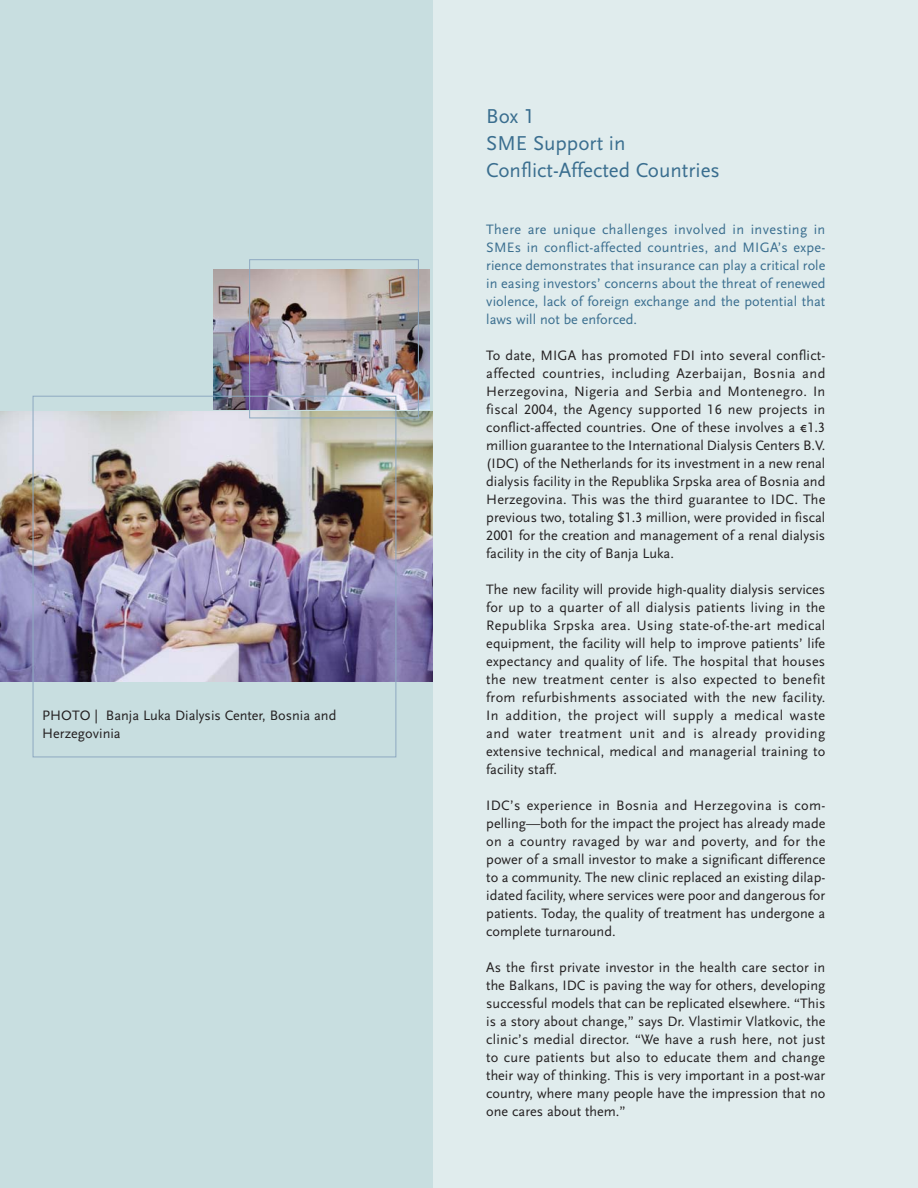
<style>
.page{position:relative;width:918px;height:1188px;background:#e0eced}
.page>*{position:absolute;margin:0;border:0;box-sizing:border-box;transform-origin:0 0}
.t1{font:21px/27px "Scala Sans LF";color:#3a6e8f}
.t2{font:14.25px/18px "Scala Sans LF";color:#231f20;text-align:justify}
.t3{font:14.25px/18px "Scala Sans LF";letter-spacing:.005em;color:#3a6e8f;text-align:justify}
.s1{font-family:"Scala Sans Expert"}
</style>
<div class="page">
<div style="left:0;top:0;width:432px;height:1188px;background:#c8dee0"></div>
<img style="left:419px;top:270px;width:10px;height:139px">
<img style="left:0;top:411px;width:432px;height:270px">
<img style="left:32px;top:259px;width:387px;height:499px">
<p class="t2" style="left:42px;top:707px;width:296px">PHOTO | Banja Luka Dialysis Center, Bosnia and<br>Herzegovinia</p>
<h1 class="t1" style="left:486px;top:105px;width:235px">Box 1<br>SME Support in<br>Conflict-Affected Countries</h1>
<p class="t3" style="left:486px;top:221px;width:341px">There are unique challenges involved in investing in SMEs in conflict-affected countries, and MIGA’s expe&shy;rience demonstrates that insurance can play a critical role in easing investors’ concerns about the threat of renewed violence, lack of foreign exchange and the potential that laws will not be enforced.</p>
<p class="t2" style="left:486px;top:347px;width:341px">To date, MIGA has promoted FDI into several conflict&shy;affected countries, including Azerbaijan, Bosnia and Herzegovina, Nigeria and Serbia and Montenegro. In fiscal 2004, the Agency supported 16 new projects in conflict-affected countries. One of these involves a <span class="s1">e</span>1.3 million guarantee to the International Dialysis Centers B.V. (IDC) of the Netherlands for its investment in a new renal dialysis facility in the Republika Srpska area of Bosnia and Herzegovina. This was the third guarantee to IDC. The previous two, totaling $1.3 million, were provided in fiscal 2001 for the creation and management of a renal dialysis facility in the city of Banja Luka.</p>
<p class="t2" style="left:486px;top:581px;width:341px">The new facility will provide high-quality dialysis services for up to a quarter of all dialysis patients living in the Republika Srpska area. Using state-of-the-art medical equipment, the facility will help to improve patients’ life expectancy and quality of life. The hospital that houses the new treatment center is also expected to benefit from refurbishments associated with the new facility.<br>In addition, the project will supply a medical waste and water treatment unit and is already providing extensive technical, medical and managerial training to facility staff.</p>
<p class="t2" style="left:486px;top:797px;width:341px">IDC’s experience in Bosnia and Herzegovina is com&shy;pelling—both for the impact the project has already made on a country ravaged by war and poverty, and for the power of a small investor to make a significant difference to a community. The new clinic replaced an existing dilap&shy;idated facility, where services were poor and dangerous for patients. Today, the quality of treatment has undergone a complete turnaround.</p>
<p class="t2" style="left:486px;top:959px;width:341px">As the first private investor in the health care sector in the Balkans, IDC is paving the way for others, developing successful models that can be replicated elsewhere. “This is a story about change,” says Dr. Vlastimir Vlatkovic, the clinic’s medial director. “We have a rush here, not just to cure patients but also to educate them and change their way of thinking. This is very important in a post-war country, where many people have the impression that no one cares about them.”</p>
</div>
